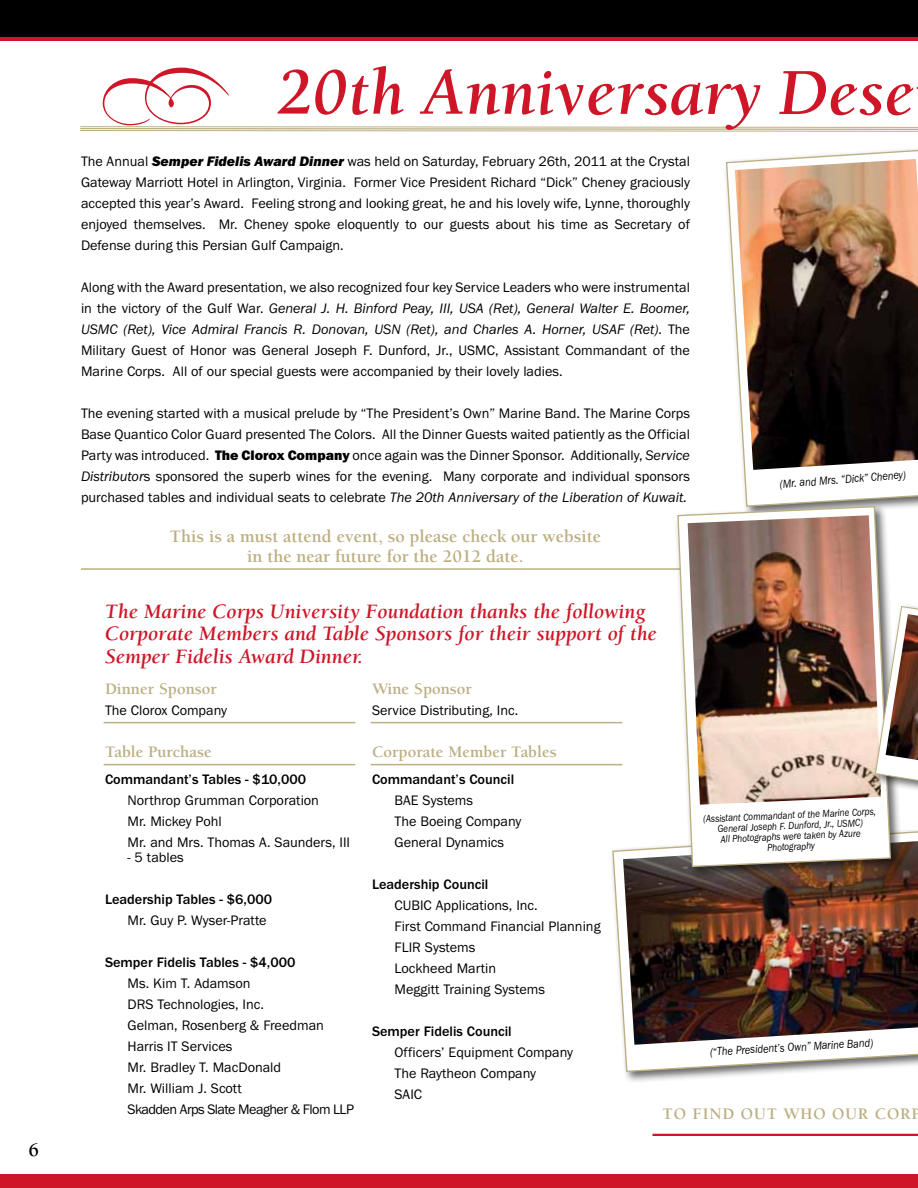
<style>
.page{position:relative;width:918px;height:1188px;background:#fff}
.page>*{position:absolute;margin:0;border:0;box-sizing:border-box;transform-origin:0 0}
.t1{font:italic 700 67.5px "Berkeley";color:#ce1628}
.t2{font:italic 700 21px/22.5px "Berkeley";color:#ce1628}
.t3{font:700 19.5px "Berkeley";color:#000}
.t4{font:700 18px/19.5px "Berkeley";color:#bcaf82;text-align:center}
.t5{font:700 16.5px "Berkeley";color:#bcaf82}
.t6{font:700 16.5px "Berkeley";letter-spacing:.05em;color:#bcaf82}
.t7{font:14.25px/21px "Franklin Gothic";color:#000}
.t8{font:700 14.25px "Franklin Gothic";color:#000}
.t9{font:italic 12px "Franklin Gothic";color:#000;scale:.86 1}
.t10{font:italic 10.5px/10.5px "Franklin Gothic";color:#000;text-align:center;scale:.86 1}
.s1{font-family:"Franklin Gothic H";font-weight:800;font-style:italic}
.s2{font-style:italic}
.s3{font-family:"Franklin Gothic H";font-weight:800}
</style>
<div class="page">
<div style="left:0;top:1174px;width:918px;height:14px;background:#ce1628"></div>
<div style="left:0;top:0;width:918px;height:37px;background:#000"></div>
<hr style="left:0;top:37px;width:918px;height:3px;background:#ce1628">
<div style="left:609px;top:827px;width:309px;height:257px;background:#000;opacity:.6"></div>
<svg style="left:612px;top:829px;width:306px;height:244px"></svg>
<img style="left:623px;top:841px;width:295px;height:204px">
<svg style="left:725px;top:149px;width:193px;height:358px"></svg>
<img style="left:735px;top:159px;width:183px;height:311px">
<hr style="left:81px;top:568px;width:609px;height:2px;background:#bcaf82">
<hr style="left:104px;top:722px;width:251px;height:1px;background:#bcaf82">
<hr style="left:104px;top:764px;width:251px;height:1px;background:#bcaf82">
<hr style="left:371px;top:722px;width:251px;height:1px;background:#bcaf82">
<hr style="left:371px;top:764px;width:251px;height:1px;background:#bcaf82">
<hr style="left:652px;top:1134px;width:266px;height:2px;background:#ce1628">
<div style="left:674px;top:503px;width:228px;height:376px;background:#000;opacity:.6"></div>
<svg style="left:677px;top:505px;width:215px;height:363px"></svg>
<img style="left:688px;top:515px;width:193px;height:290px">
<div style="left:871px;top:603px;width:47px;height:222px;background:#000;opacity:.6"></div>
<svg style="left:874px;top:605px;width:44px;height:210px"></svg>
<img style="left:886px;top:614px;width:32px;height:146px">
<svg style="left:80px;top:126px;width:838px;height:6px;background:#d9d2b9"></svg>
<h3 class="t3" style="left:29px;top:1139px;width:12px">6</h3>
<h1 class="t1" style="left:278px;top:57px;width:638px">20th Anniversary Dese</h1>
<p class="t7" style="left:81px;top:151px;width:611px;text-align:justify">The Annual <span class="s1">Semper Fidelis Award Dinner</span> was held on Saturday, February 26th, 2011 at the Crystal Gateway Marriott Hotel in Arlington, Virginia. Former Vice President Richard “Dick” Cheney graciously accepted this year’s Award. Feeling strong and looking great, he and his lovely wife, Lynne, thoroughly enjoyed themselves. Mr. Cheney spoke eloquently to our guests about his time as Secretary of Defense during this Persian Gulf Campaign.</p>
<p class="t7" style="left:81px;top:277px;width:611px;text-align:justify">Along with the Award presentation, we also recognized four key Service Leaders who were instrumental in the victory of the Gulf War. <span class="s2">General J. H. Binford Peay, III, USA (Ret), General Walter E. Boomer, USMC (Ret), Vice Admiral Francis R. Donovan, USN (Ret), and Charles A. Horner, USAF (Ret).</span> The Military Guest of Honor was General Joseph F. Dunford, Jr., USMC, Assistant Commandant of the Marine Corps. All of our special guests were accompanied by their lovely ladies.</p>
<p class="t7" style="left:81px;top:403px;width:611px;text-align:justify">The evening started with a musical prelude by “The President’s Own” Marine Band. The Marine Corps Base Quantico Color Guard presented The Colors. All the Dinner Guests waited patiently as the Official Party was introduced. <span class="s3">The Clorox Company</span> once again was the Dinner Sponsor. Additionally, <span class="s2">Service Distributor</span>s sponsored the superb wines for the evening. Many corporate and individual sponsors purchased tables and individual seats to celebrate <span class="s2">The 20th Anniversary of the Liberation of Kuwait.</span></p>
<p class="t4" style="left:170px;top:527px;width:433px">This is a must attend event, so please check our website in the near future for the 2012 date.</p>
<p class="t9" style="left:779px;top:477px;width:148px;rotate:-4deg">(Mr. and Mrs. “Dick” Cheney)</p>
<h2 class="t2" style="left:105px;top:600px;width:553px">The Marine Corps University Foundation thanks the following<br>Corporate Members and Table Sponsors for their support of the<br>Semper Fidelis Award Dinner.</h2>
<p class="t5" style="left:105px;top:680px;width:113px">Dinner Sponsor</p>
<p class="t7" style="left:105px;top:700px;width:124px">The Clorox Company</p>
<p class="t5" style="left:105px;top:743px;width:108px">Table Purchase</p>
<p class="t8" style="left:105px;top:771px;width:203px">Commandant’s Tables - $10,000</p>
<p class="t7" style="left:128px;top:790px;width:224px">Northrop Grumman Corporation<br>Mr. Mickey Pohl<br>Mr. and Mrs. Thomas A. Saunders, III</p>
<p class="t7" style="left:128px;top:847px;width:58px">- 5 tables</p>
<p class="t8" style="left:105px;top:891px;width:169px">Leadership Tables - $6,000</p>
<p class="t7" style="left:128px;top:910px;width:141px">Mr. Guy P. Wyser-Pratte</p>
<p class="t8" style="left:105px;top:954px;width:192px">Semper Fidelis Tables - $4,000</p>
<p class="t7" style="left:128px;top:973px;width:228px">Ms. Kim T. Adamson<br>DRS Technologies, Inc.<br>Gelman, Rosenberg &amp; Freedman<br>Harris IT Services<br>Mr. Bradley T. MacDonald<br>Mr. William J. Scott<br>Skadden Arps Slate Meagher &amp; Flom LLP</p>
<p class="t5" style="left:372px;top:680px;width:101px">Wine Sponsor</p>
<p class="t7" style="left:372px;top:700px;width:148px">Service Distributing, Inc.</p>
<p class="t5" style="left:372px;top:743px;width:186px">Corporate Member Tables</p>
<p class="t8" style="left:372px;top:771px;width:144px">Commandant’s Council</p>
<p class="t7" style="left:395px;top:790px;width:128px">BAE Systems<br>The Boeing Company<br>General Dynamics</p>
<p class="t8" style="left:372px;top:876px;width:118px">Leadership Council</p>
<p class="t7" style="left:395px;top:895px;width:208px">CUBIC Applications, Inc.<br>First Command Financial Planning<br>FLIR Systems<br>Lockheed Martin<br>Meggitt Training Systems</p>
<p class="t8" style="left:372px;top:1023px;width:141px">Semper Fidelis Council</p>
<p class="t7" style="left:395px;top:1042px;width:180px">Officers’ Equipment Company<br>The Raytheon Company<br>SAIC</p>
<p class="t10" style="left:703px;top:815px;width:203px;rotate:-3deg">(Assistant Commandant of the Marine Corps,<br>General Joseph F. Dunford, Jr., USMC)<br>All Photographs were taken by Azure<br>Photography</p>
<p class="t9" style="left:710px;top:1045px;width:191px;rotate:-3deg">(“The President’s Own” Marine Band)</p>
<p class="t6" style="left:663px;top:1105px;width:259px">To find out who our Corp</p>
</div>
